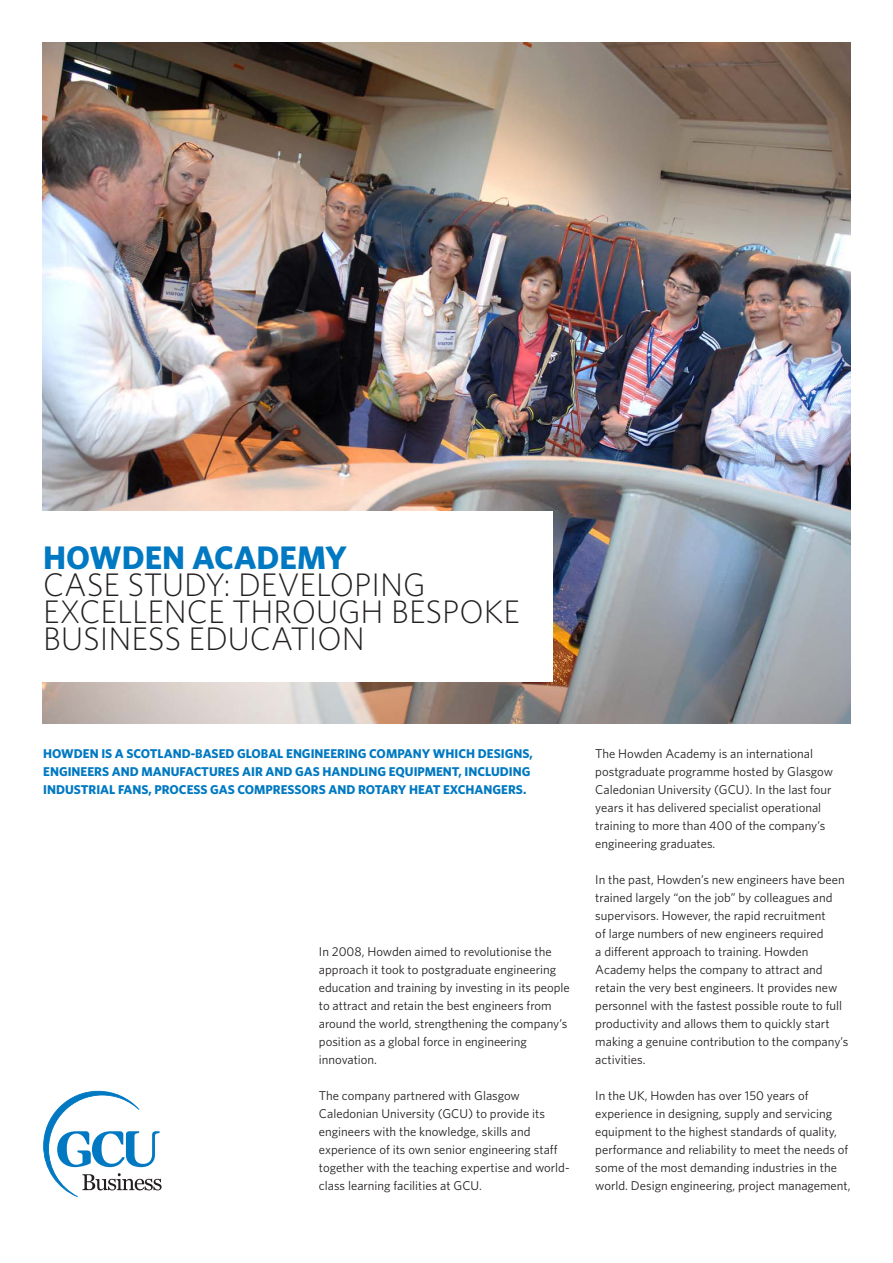
<style>
.page{position:relative;width:893px;height:1263px;background:#fff}
.page>*{position:absolute;margin:0;border:0;box-sizing:border-box;transform-origin:0 0}
.t1{font:300 32.7px/27px "Whitney HTF";color:#231f20}
.t2{font:700 32.7px "Whitney HTF";color:#0079c2}
.t3{font:12.75px/18px "Whitney HTF";color:#231f20}
.t4{font:700 12.75px/18px "Whitney HTF";color:#0079c2}
</style>
<div class="page">
<img style="left:43px;top:43px;width:807px;height:681px">
<div style="left:12px;top:511px;width:541px;height:170px;background:#fff"></div>
<svg style="left:43px;top:1091px;width:119px;height:106px"></svg>
<p class="t2" style="left:43px;top:538px;width:305px">HOWDEN ACADEMY</p>
<p class="t1" style="left:43px;top:571px;width:478px">CASE STUDY: DEVELOPING<br>EXCELLENCE THROUGH BESPOKE<br>BUSINESS EDUCATION</p>
<p class="t4" style="left:43px;top:744px;width:491px">HOWDEN IS A SCOTLAND-BASED GLOBAL ENGINEERING COMPANY WHICH DESIGNS,<br>ENGINEERS AND MANUFACTURES AIR AND GAS HANDLING EQUIPMENT, INCLUDING<br>INDUSTRIAL FANS, PROCESS GAS COMPRESSORS AND ROTARY HEAT EXCHANGERS.</p>
<p class="t3" style="left:595px;top:744px;width:239px">The Howden Academy is an international postgraduate programme hosted by Glasgow Caledonian University (GCU). In the last four years it has delivered specialist operational training to more than 400 of the company’s engineering graduates.</p>
<p class="t3" style="left:595px;top:870px;width:255px">In the past, Howden’s new engineers have been trained largely “on the job” by colleagues and supervisors. However, the rapid recruitment<br>of large numbers of new engineers required<br>a different approach to training. Howden Academy helps the company to attract and retain the very best engineers. It provides new personnel with the fastest possible route to full productivity and allows them to quickly start making a genuine contribution to the company’s activities.</p>
<p class="t3" style="left:595px;top:1086px;width:257px">In the UK, Howden has over 150 years of experience in designing, supply and servicing equipment to the highest standards of quality, performance and reliability to meet the needs of some of the most demanding industries in the world. Design engineering, project management,</p>
<p class="t3" style="left:319px;top:942px;width:252px">In 2008, Howden aimed to revolutionise the approach it took to postgraduate engineering education and training by investing in its people to attract and retain the best engineers from around the world, strengthening the company’s position as a global force in engineering innovation.</p>
<p class="t3" style="left:319px;top:1086px;width:252px">The company partnered with Glasgow Caledonian University (GCU) to provide its engineers with the knowledge, skills and experience of its own senior engineering staff together with the teaching expertise and world&shy;class learning facilities at GCU.</p>
</div>
